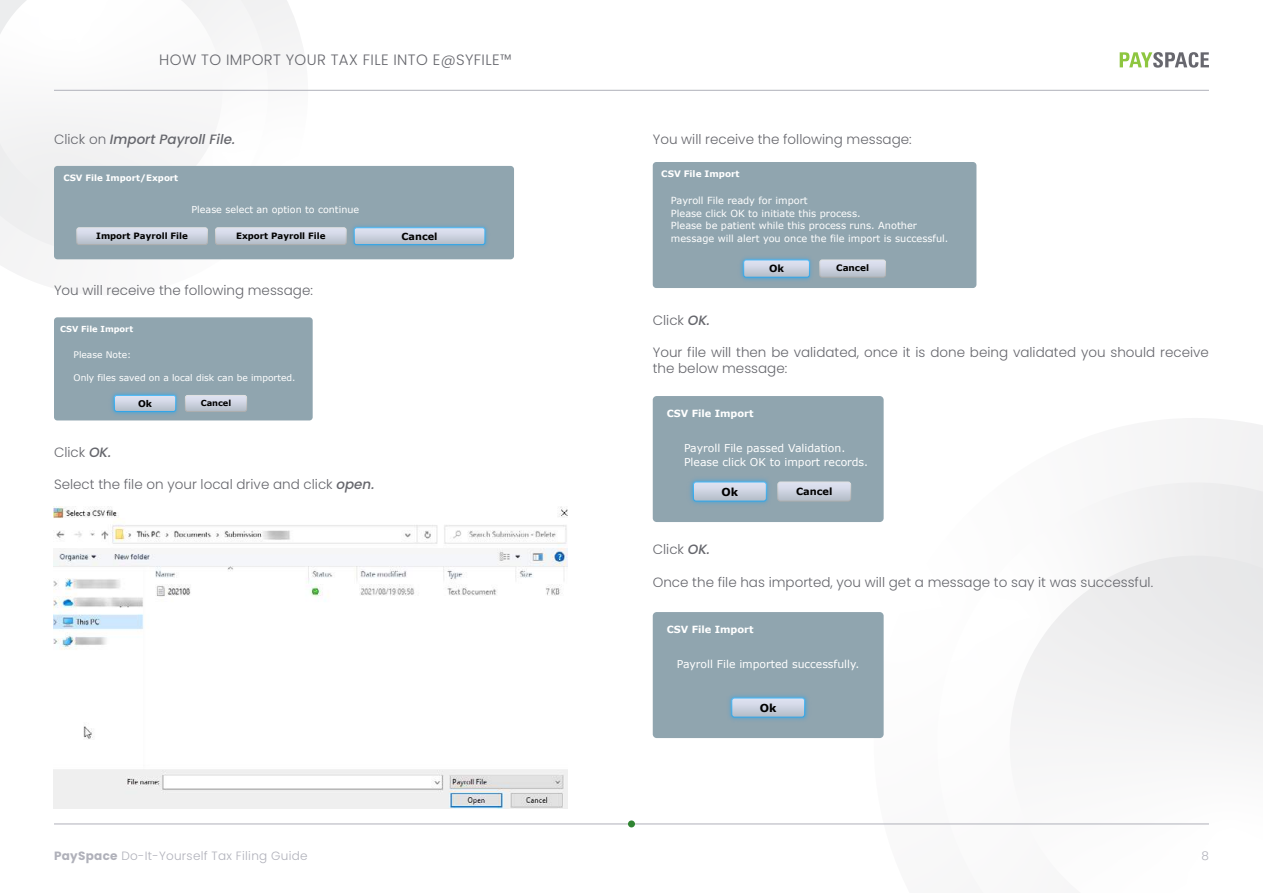
<style>
.page{position:relative;width:1263px;height:893px;background:#fff}
.page>*{position:absolute;margin:0;border:0;box-sizing:border-box;transform-origin:0 0}
.t1{font:300 15px "Poppins";letter-spacing:.025em;color:#66676d}
.t2{font:300 13.5px/16.2px "Poppins";color:#66676d}
.t3{font:italic 500 13.5px "Poppins";color:#66676d}
.t4{font:300 12px "Poppins";letter-spacing:.025em;color:#b0b1ba}
.t5{font:700 10.95px "Verdana";color:#000}
.t6{font:10.8px/14px "Verdana";color:#fff}
.t7{font:700 9.9px "Verdana";color:#fff}
.t8{font:700 9.9px "Verdana";color:#000}
.t9{font:9.75px/12.6px "Verdana";color:#fff}
.t10{font:700 9.75px "Verdana";color:#000}
.t11{font:9.6px "Verdana";color:#fff}
.t12{font:9.15px "Verdana";color:#fff}
.t13{font:700 9.15px "Verdana";color:#000}
.t14{font:700 8.85px "Verdana";color:#fff}
.t15{font:700 8.85px "Verdana";color:#000}
.t16{font:700 8.7px "Verdana";color:#000}
.t17{font:700 8.7px "Verdana";color:#fff}
.t18{font:700 8.25px "Verdana";color:#fff}
.t19{font:700 8.25px "Verdana";color:#000}
.s1{font-weight:300;font-style:normal}
.s2{font-weight:500;font-style:italic}
.s3{font-weight:700}
</style>
<div class="page">
<svg style="left:873px;top:418px;width:390px;height:406px"></svg>
<svg style="left:904px;top:482px;width:359px;height:342px"></svg>
<svg style="left:985px;top:556px;width:278px;height:268px"></svg>
<svg style="left:0;top:0;width:291px;height:277px"></svg>
<svg style="left:0;top:0;width:239px;height:226px"></svg>
<svg style="left:1120px;top:52px;width:89px;height:16px"></svg>
<hr style="left:54px;top:824px;width:1155px;height:1px;background:#b0b1ba">
<hr style="left:54px;top:90px;width:1155px;height:1px;background:#b0b1ba">
<div style="left:628px;top:820px;width:7px;height:7px;background:#2f8432;border-radius:50%"></div>
<div style="left:54px;top:166px;width:460px;height:93px;background:#90a5af;border-radius:3px"></div>
<img style="left:352px;top:225px;width:136px;height:22px">
<svg style="left:354px;top:229px;width:131px;height:16px;background:#ccd2df"></svg>
<div style="left:354px;top:227px;width:131px;height:18px;border:1px solid #fff;border-radius:2px"></div>
<svg style="left:217px;top:229px;width:128px;height:14px;background:#ccd2df"></svg>
<div style="left:215px;top:227px;width:132px;height:18px;border:1px solid #fff;border-radius:2px"></div>
<svg style="left:78px;top:229px;width:128px;height:14px;background:#ccd2df"></svg>
<div style="left:76px;top:227px;width:132px;height:18px;border:1px solid #fff;border-radius:2px"></div>
<div style="left:54px;top:317px;width:259px;height:103px;background:#90a5af;border-radius:3px"></div>
<img style="left:111px;top:392px;width:67px;height:23px">
<svg style="left:114px;top:395px;width:62px;height:15px"></svg>
<div style="left:114px;top:395px;width:62px;height:17px;border:1px solid #fff;border-radius:2px"></div>
<svg style="left:187px;top:397px;width:58px;height:13px"></svg>
<div style="left:185px;top:395px;width:62px;height:17px;border:1px solid #fff;border-radius:2px"></div>
<img style="left:53px;top:506px;width:514px;height:303px">
<div style="left:653px;top:162px;width:323px;height:126px;background:#90a5af;border-radius:4px"></div>
<img style="left:740px;top:257px;width:72px;height:24px">
<svg style="left:745px;top:262px;width:63px;height:14px"></svg>
<div style="left:743px;top:260px;width:67px;height:18px;border:1px solid #fff;border-radius:2px"></div>
<svg style="left:821px;top:262px;width:63px;height:14px"></svg>
<div style="left:819px;top:260px;width:67px;height:18px;border:1px solid #fff;border-radius:2px"></div>
<div style="left:653px;top:396px;width:231px;height:126px;background:#90a5af;border-radius:4px"></div>
<img style="left:690px;top:479px;width:79px;height:25px">
<svg style="left:695px;top:483px;width:70px;height:17px"></svg>
<div style="left:693px;top:481px;width:74px;height:21px;border:1px solid #fff;border-radius:3px"></div>
<svg style="left:779px;top:483px;width:70px;height:17px"></svg>
<div style="left:777px;top:481px;width:74px;height:21px;border:1px solid #fff;border-radius:3px"></div>
<div style="left:653px;top:612px;width:231px;height:126px;background:#90a5af;border-radius:4px"></div>
<img style="left:729px;top:695px;width:79px;height:25px">
<svg style="left:733px;top:699px;width:70px;height:17px"></svg>
<div style="left:731px;top:697px;width:74px;height:21px;border:1px solid #fff;border-radius:3px"></div>
<p class="t1" style="left:159px;top:51px;width:354px">HOW TO IMPORT YOUR TAX FILE INTO E@SYFILE™</p>
<p class="t3" style="left:54px;top:131px;width:183px"><span class="s1">Click on</span> Import Payroll File.</p>
<p class="t17" style="left:63px;top:172px;width:116px">CSV File Import/Export</p>
<p class="t11" style="left:191px;top:203px;width:169px">Please select an option to continue</p>
<p class="t16" style="left:96px;top:230px;width:93px">Import Payroll File</p>
<p class="t16" style="left:236px;top:230px;width:91px">Export Payroll File</p>
<p class="t2" style="left:54px;top:283px;width:260px">You will receive the following message:</p>
<p class="t18" style="left:60px;top:324px;width:75px">CSV File Import</p>
<p class="t12" style="left:74px;top:348px;width:59px">Please Note:</p>
<p class="t12" style="left:74px;top:372px;width:223px">Only files saved on a local disk can be imported.</p>
<p class="t13" style="left:138px;top:398px;width:16px">Ok</p>
<p class="t19" style="left:201px;top:398px;width:32px">Cancel</p>
<p class="t2" style="left:54px;top:444px;width:59px">Click <span class="s2">OK.</span></p>
<p class="t2" style="left:54px;top:476px;width:322px">Select the file on your local drive and click <span class="s2">open.</span></p>
<p class="t10" style="left:402px;top:230px;width:37px">Cancel</p>
<p class="t2" style="left:653px;top:131px;width:260px">You will receive the following message:</p>
<p class="t14" style="left:661px;top:168px;width:80px">CSV File Import</p>
<p class="t9" style="left:671px;top:194px;width:279px">Payroll File ready for import<br>Please click OK to initiate this process.<br>Please be patient while this process runs. Another message will alert you once the file import is successful.</p>
<p class="t8" style="left:769px;top:262px;width:17px">Ok</p>
<p class="t15" style="left:836px;top:262px;width:34px">Cancel</p>
<p class="t2" style="left:653px;top:312px;width:59px">Click <span class="s2">OK.</span></p>
<p class="t2" style="left:653px;top:344px;width:558px">Your file will then be validated, once it is done being validated you should receive the below message:</p>
<p class="t7" style="left:667px;top:407px;width:88px">CSV File Import</p>
<p class="t6" style="left:684px;top:441px;width:186px">Payroll File passed Validation.<br>Please click OK to import records.</p>
<p class="t5" style="left:721px;top:484px;width:18px">Ok</p>
<p class="t8" style="left:796px;top:485px;width:38px">Cancel</p>
<p class="t2" style="left:653px;top:541px;width:59px">Click <span class="s2">OK.</span></p>
<p class="t2" style="left:653px;top:574px;width:502px">Once the file has imported, you will get a message to say it was successful.</p>
<p class="t7" style="left:667px;top:623px;width:88px">CSV File Import</p>
<p class="t6" style="left:677px;top:657px;width:184px">Payroll File imported successfully.</p>
<p class="t5" style="left:760px;top:700px;width:18px">Ok</p>
<p class="t4" style="left:54px;top:848px;width:255px"><span class="s3">PaySpace</span> Do-It-Yourself Tax Filing Guide</p>
<p class="t4" style="left:1201px;top:848px;width:9px">8</p>
</div>
